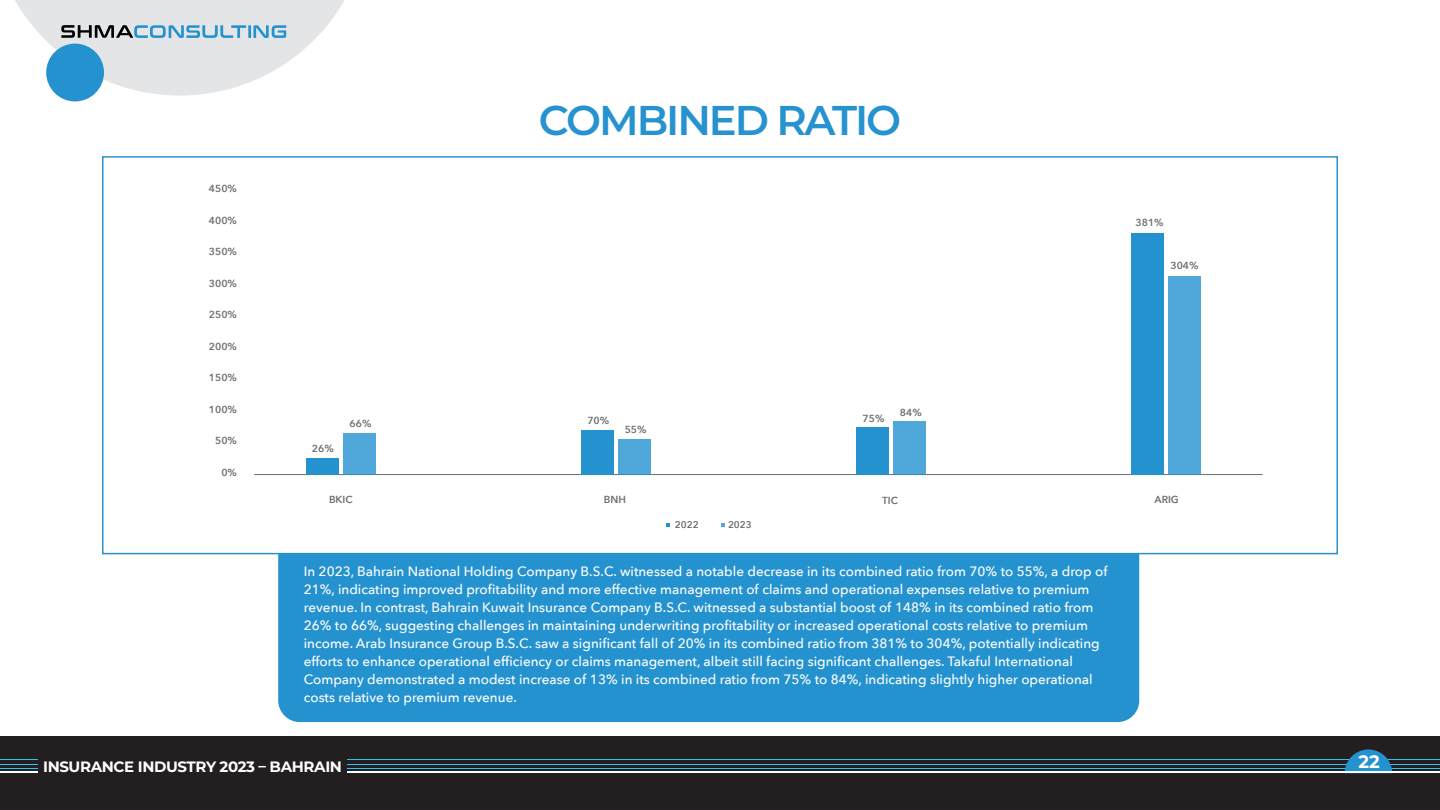
<style>
.page{position:relative;width:1440px;height:810px;background:#fff}
.page>*{position:absolute;margin:0;border:0;box-sizing:border-box;transform-origin:0 0}
.t1{font:600 41.55px "Montserrat";letter-spacing:-.05em;color:#2792d0}
.t2{font:700 18px "Montserrat";color:#fff}
.t3{font:700 15px "Montserrat";letter-spacing:-.025em;color:#fff}
.t4{font:500 13.5px/18px "Avenir Next";color:#fff}
.t5{font:600 10.2px "Avenir Next";color:#6d6e71}
.t6{font:600 9.75px "Avenir Next";color:#6d6e71}
</style>
<div class="page">
<div style="left:0;top:736px;width:1440px;height:74px;background:#231f20"></div>
<hr style="left:0;top:759px;width:38px;height:1px;background:#30c0f0">
<hr style="left:347px;top:759px;width:1093px;height:1px;background:#30c0f0">
<hr style="left:0;top:764px;width:38px;height:1px;background:#30c0f0">
<hr style="left:347px;top:764px;width:1093px;height:1px;background:#30c0f0">
<hr style="left:0;top:768px;width:38px;height:1px;background:#30c0f0">
<hr style="left:347px;top:768px;width:1093px;height:1px;background:#30c0f0">
<hr style="left:0;top:772px;width:38px;height:1px;background:#fff">
<svg style="left:1345px;top:750px;width:47px;height:22px"></svg>
<hr style="left:347px;top:772px;width:1093px;height:1px;background:#fff">
<div style="left:46px;top:44px;width:58px;height:57px;background:#2592d0;border-radius:50%"></div>
<svg style="left:15px;top:0;width:330px;height:96px"></svg>
<div style="left:278px;top:554px;width:861px;height:168px;background:#2592d0"></div>
<svg style="left:666px;top:523px;width:4px;height:3px"></svg>
<svg style="left:721px;top:523px;width:4px;height:3px"></svg>
<hr style="left:254px;top:474px;width:1009px;height:1px;background:#6d6e71">
<div style="left:306px;top:458px;width:33px;height:17px;background:#2592d0"></div>
<div style="left:343px;top:433px;width:33px;height:42px;background:#50a7d9"></div>
<div style="left:1132px;top:233px;width:32px;height:242px;background:#2592d0"></div>
<div style="left:1169px;top:276px;width:32px;height:199px;background:#50a7d9"></div>
<div style="left:857px;top:427px;width:32px;height:48px;background:#2592d0"></div>
<div style="left:894px;top:422px;width:32px;height:53px;background:#50a7d9"></div>
<div style="left:582px;top:430px;width:32px;height:45px;background:#2592d0"></div>
<div style="left:618px;top:439px;width:33px;height:36px;background:#50a7d9"></div>
<p class="t5" style="left:209px;top:183px;width:30px">450%</p>
<p class="t5" style="left:209px;top:214px;width:30px">400%</p>
<p class="t5" style="left:209px;top:246px;width:30px">350%</p>
<p class="t5" style="left:209px;top:277px;width:30px">300%</p>
<p class="t5" style="left:209px;top:309px;width:30px">250%</p>
<p class="t5" style="left:209px;top:340px;width:30px">200%</p>
<p class="t5" style="left:209px;top:372px;width:30px">150%</p>
<p class="t5" style="left:209px;top:403px;width:30px">100%</p>
<p class="t5" style="left:215px;top:435px;width:23px">50%</p>
<p class="t5" style="left:221px;top:466px;width:17px">0%</p>
<p class="t5" style="left:312px;top:442px;width:23px">26%</p>
<p class="t5" style="left:350px;top:418px;width:23px">66%</p>
<p class="t5" style="left:329px;top:494px;width:25px">BKIC</p>
<h1 class="t1" style="left:539px;top:90px;width:364px">COMBINED RATIO</h1>
<p class="t5" style="left:587px;top:414px;width:23px">70%</p>
<p class="t5" style="left:625px;top:424px;width:23px">55%</p>
<p class="t5" style="left:604px;top:494px;width:24px">BNH</p>
<p class="t6" style="left:675px;top:519px;width:25px">2022</p>
<p class="t6" style="left:728px;top:519px;width:25px">2023</p>
<p class="t5" style="left:863px;top:413px;width:23px">75%</p>
<p class="t5" style="left:900px;top:406px;width:23px">84%</p>
<p class="t5" style="left:882px;top:494px;width:17px">TIC</p>
<p class="t4" style="left:304px;top:562px;width:805px">In 2023, Bahrain National Holding Company B.S.C. witnessed a notable decrease in its combined ratio from 70% to 55%, a drop of 21%, indicating improved profitability and more effective management of claims and operational expenses relative to premium revenue. In contrast, Bahrain Kuwait Insurance Company B.S.C. witnessed a substantial boost of 148% in its combined ratio from 26% to 66%, suggesting challenges in maintaining underwriting profitability or increased operational costs relative to premium income. Arab Insurance Group B.S.C. saw a significant fall of 20% in its combined ratio from 381% to 304%, potentially indicating efforts to enhance operational efficiency or claims management, albeit still facing significant challenges. Takaful International Company demonstrated a modest increase of 13% in its combined ratio from 75% to 84%, indicating slightly higher operational costs relative to premium revenue.</p>
<p class="t3" style="left:43px;top:755px;width:300px">INSURANCE INDUSTRY 2023 – BAHRAIN</p>
<p class="t5" style="left:1136px;top:216px;width:30px">381%</p>
<p class="t5" style="left:1171px;top:259px;width:30px">304%</p>
<p class="t5" style="left:1154px;top:494px;width:26px">ARIG</p>
<h2 class="t2" style="left:1359px;top:749px;width:23px">22</h2>
</div>
